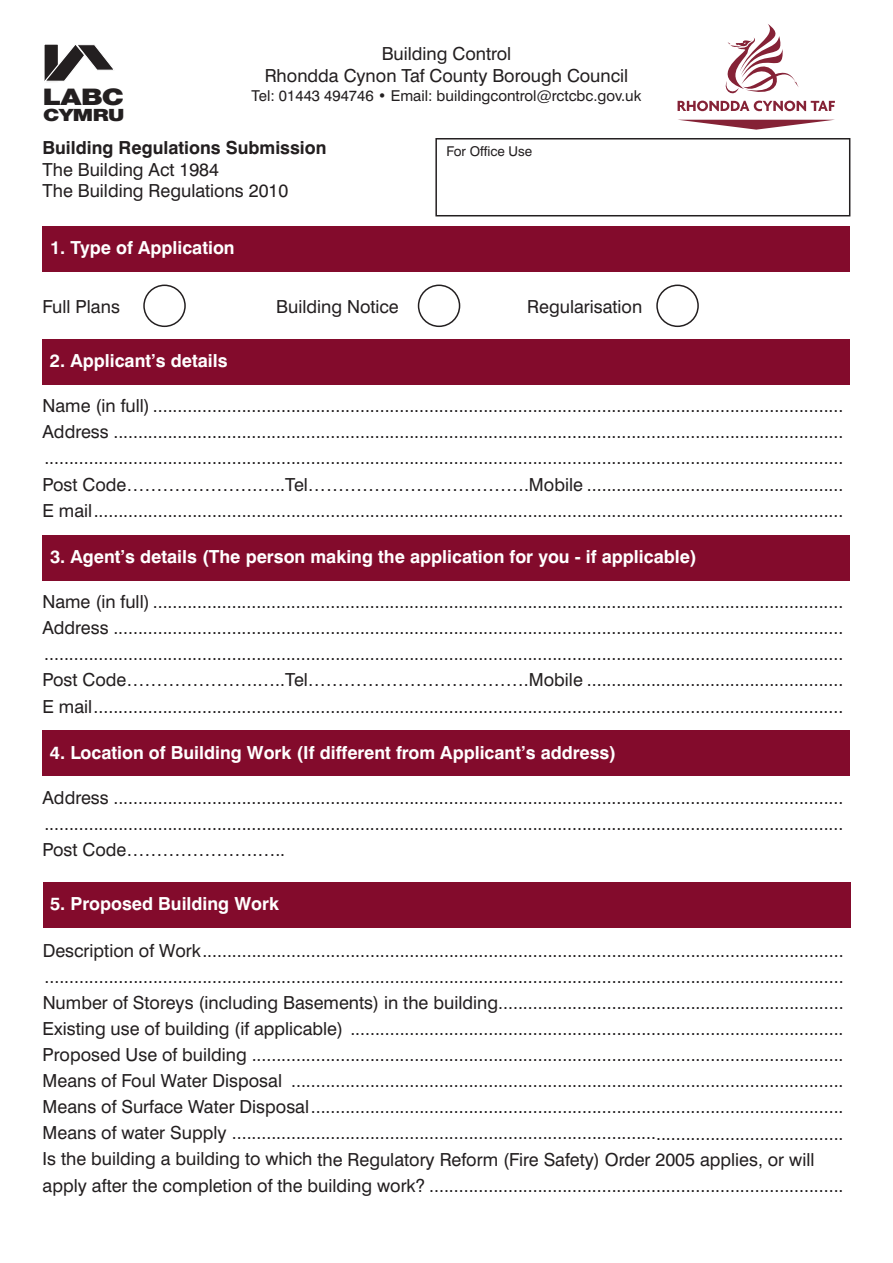
<style>
.page{position:relative;width:893px;height:1263px;background:#fff}
.page>*{position:absolute;margin:0;border:0;box-sizing:border-box;transform-origin:0 0}
.t1{font:900 22.95px "Helvetica Neue";color:#231f20;scale:1.28 1}
.t2{font:18px/26.1px "Swiss 721 BT";color:#231f20;text-align:justify}
.t3{font:700 18px "Swiss 721 BT";color:#fff}
.t4{font:700 18px "Swiss 721 BT";color:#231f20}
.t5{font:900 16.95px "Helvetica Neue";letter-spacing:-.025em;color:#231f20;scale:1.27 1}
.t6{font:15px "Swiss 721 BT";color:#231f20}
.t7{font:13.5px "Swiss 721 BT";color:#231f20}
</style>
<div class="page">
<div style="left:435px;top:138px;width:415px;height:78px;border:2px solid #231f20"></div>
<div style="left:43px;top:226px;width:807px;height:45px;background:#830b2c"></div>
<svg style="left:680px;top:120px;width:152px;height:10px"></svg>
<svg style="left:678px;top:24px;width:157px;height:87px"></svg>
<svg style="left:143px;top:285px;width:43px;height:42px"></svg>
<svg style="left:418px;top:285px;width:42px;height:42px"></svg>
<svg style="left:656px;top:285px;width:43px;height:42px"></svg>
<div style="left:42px;top:339px;width:808px;height:45px;background:#830b2c"></div>
<div style="left:43px;top:535px;width:807px;height:45px;background:#830b2c"></div>
<div style="left:42px;top:731px;width:808px;height:45px;background:#830b2c"></div>
<div style="left:43px;top:882px;width:807px;height:45px;background:#830b2c"></div>
<svg style="left:44px;top:44px;width:69px;height:38px"></svg>
<p class="t2" style="left:265px;top:45px;width:365px;line-height:21.6px;text-align:center">Building Control<br>Rhondda Cynon Taf County Borough Council</p>
<p class="t6" style="left:251px;top:90px;width:392px">Tel: 01443 494746 • Email: buildingcontrol@rctcbc.gov.uk</p>
<p class="t4" style="left:43px;top:141px;width:285px">Building Regulations Submission</p>
<p class="t2" style="left:43px;top:160px;width:247px;line-height:21.6px">The Building Act 1984<br>The Building Regulations 2010</p>
<p class="t1" style="left:43px;top:89px;width:65px">LABC</p>
<p class="t5" style="left:43px;top:109px;width:65px">CYMRU</p>
<p class="t7" style="left:446px;top:147px;width:87px">For Office Use</p>
<p class="t3" style="left:50px;top:241px;width:186px">1. Type of Application</p>
<p class="t2" style="left:43px;top:295px;width:79px">Full Plans</p>
<p class="t3" style="left:50px;top:354px;width:179px">2. Applicant’s details</p>
<p class="t2" style="left:276px;top:295px;width:124px">Building Notice</p>
<p class="t2" style="left:527px;top:295px;width:117px">Regularisation</p>
<p class="t2" style="left:43px;top:395px;width:802px">Name (in full) ............................................................................................................................................<br>Address .................................................................................................................................................... ..................................................................................................................................................................<br>Post Code………………….…..Tel……………………………….Mobile ....................................................<br>E mail........................................................................................................................................................</p>
<p class="t3" style="left:50px;top:550px;width:648px">3. Agent’s details (The person making the application for you - if applicable)</p>
<p class="t2" style="left:42px;top:591px;width:802px">Name (in full) ............................................................................................................................................<br>Address .................................................................................................................................................... ..................................................................................................................................................................<br>Post Code………………….…..Tel……………………………….Mobile ....................................................<br>E mail........................................................................................................................................................</p>
<p class="t3" style="left:50px;top:746px;width:568px">4. Location of Building Work (If different from Applicant’s address)</p>
<p class="t2" style="left:43px;top:786px;width:802px">Address .................................................................................................................................................... ..................................................................................................................................................................<br>Post Code………………….…..</p>
<p class="t3" style="left:50px;top:897px;width:230px">5. Proposed Building Work</p>
<p class="t2" style="left:43px;top:939px;width:802px;text-align:left">Description of Work.................................................................................................................................. ..................................................................................................................................................................<br>Number of Storeys (including Basements) in the building......................................................................<br>Existing use of building (if applicable) ....................................................................................................<br>Proposed Use of building ........................................................................................................................<br>Means of Foul Water Disposal ................................................................................................................<br>Means of Surface Water Disposal............................................................................................................<br>Means of water Supply ............................................................................................................................<br>Is the building a building to which the Regulatory Reform (Fire Safety) Order 2005 applies, or will apply after the completion of the building work? ....................................................................................</p>
</div>
